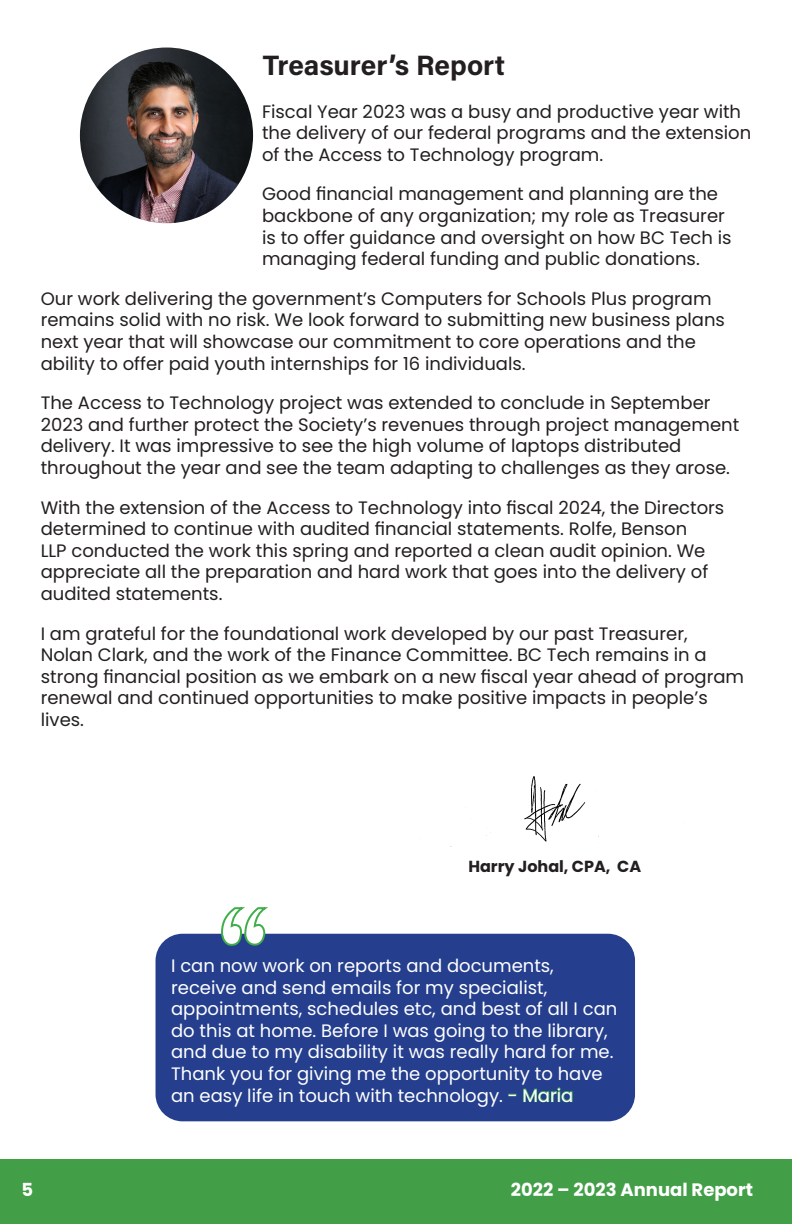
<style>
.page{position:relative;width:792px;height:1224px;background:#fff}
.page>*{position:absolute;margin:0;border:0;box-sizing:border-box;transform-origin:0 0}
.t1{font:700 28px "Acumin Pro";color:#231f20}
.t2{font:18px/21.6px "Poppins";color:#231f20}
.t3{font:18px/21.6px "Poppins";color:#fff}
.t4{font:700 18px "Poppins";color:#fff}
.t5{font:700 16px "Poppins";color:#231f20}
.s1{color:#40ae49}
</style>
<div class="page">
<div style="left:0;top:1159px;width:792px;height:65px;background:#429e47"></div>
<img style="left:80px;top:48px;width:173px;height:175px">
<img style="left:450px;top:776px;width:149px;height:71px">
<div style="left:156px;top:934px;width:479px;height:187px;background:#253f8e;border-radius:27px"></div>
<svg style="left:220px;top:907px;width:52px;height:39px"></svg>
<p class="t1" style="left:263px;top:46px;width:244px">Treasurer’s Report</p>
<p class="t2" style="left:262px;top:101px;width:491px">Fiscal Year 2023 was a busy and productive year with the delivery of our federal programs and the extension of the Access to Technology program.</p>
<p class="t2" style="left:262px;top:183px;width:471px">Good financial management and planning are the backbone of any organization; my role as Treasurer is to offer guidance and oversight on how BC Tech is managing federal funding and public donations.</p>
<p class="t2" style="left:41px;top:288px;width:686px">Our work delivering the government’s Computers for Schools Plus program remains solid with no risk. We look forward to submitting new business plans next year that will showcase our commitment to core operations and the ability to offer paid youth internships for 16 individuals.</p>
<p class="t2" style="left:41px;top:392px;width:700px">The Access to Technology project was extended to conclude in September 2023 and further protect the Society’s revenues through project management delivery. It was impressive to see the high volume of laptops distributed throughout the year and see the team adapting to challenges as they arose.</p>
<p class="t2" style="left:41px;top:497px;width:685px">With the extension of the Access to Technology into fiscal 2024, the Directors determined to continue with audited financial statements. Rolfe, Benson<br>LLP conducted the work this spring and reported a clean audit opinion. We appreciate all the preparation and hard work that goes into the delivery of audited statements.</p>
<p class="t2" style="left:41px;top:623px;width:705px">I am grateful for the foundational work developed by our past Treasurer, Nolan Clark, and the work of the Finance Committee. BC Tech remains in a strong financial position as we embark on a new fiscal year ahead of program renewal and continued opportunities to make positive impacts in people’s lives.</p>
<p class="t5" style="left:468px;top:857px;width:174px">Harry Johal, CPA, CA</p>
<p class="t3" style="left:171px;top:955px;width:448px">I can now work on reports and documents, receive and send emails for my specialist, appointments, schedules etc, and best of all I can do this at home. Before I was going to the library, and due to my disability it was really hard for me.<br>Thank you for giving me the opportunity to have an easy life in touch with technology. <span class="s1">- Maria</span></p>
<p class="t4" style="left:21px;top:1180px;width:13px">5</p>
<p class="t4" style="left:511px;top:1179px;width:244px">2022 – 2023 Annual Report</p>
</div>
